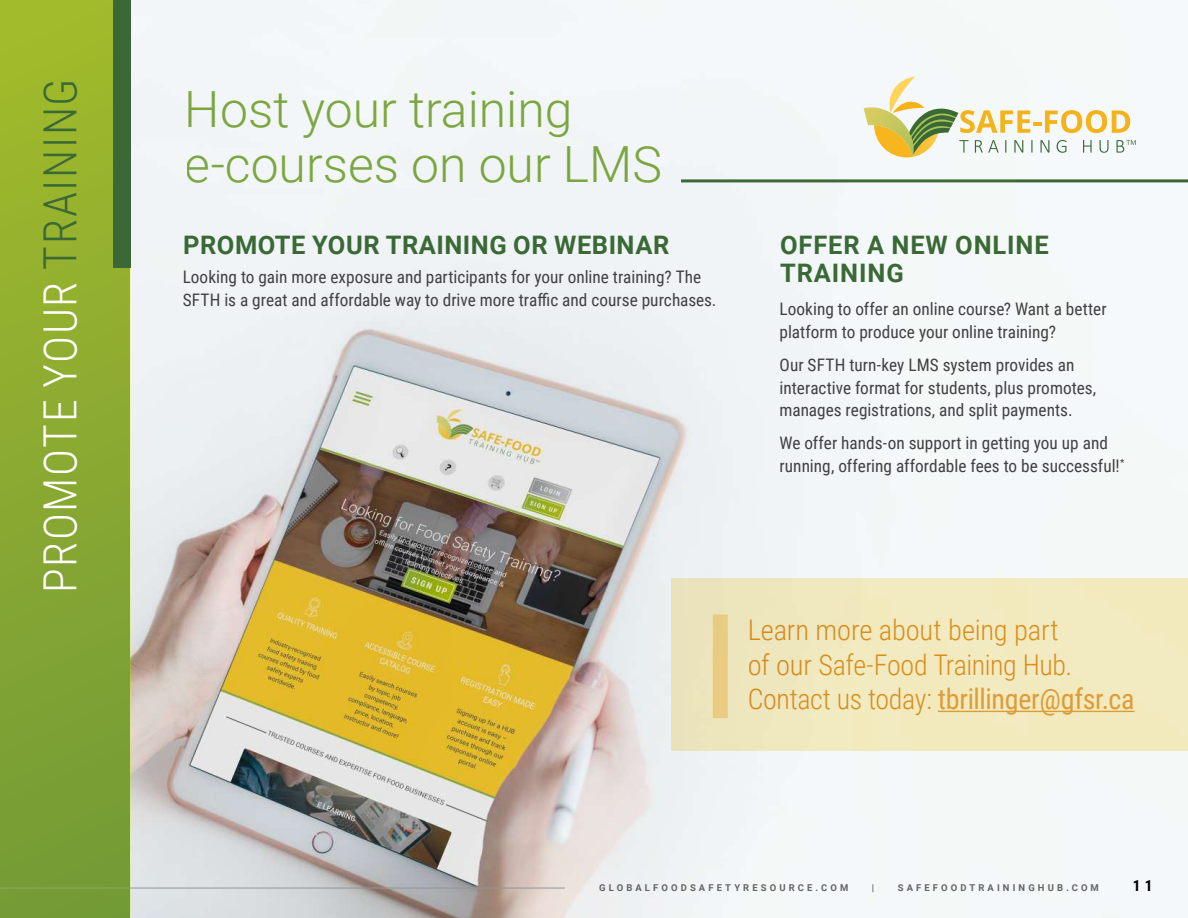
<style>
.page{position:relative;width:1188px;height:918px;background:#fff}
.page>*{position:absolute;margin:0;border:0;box-sizing:border-box;transform-origin:0 0}
.t1{font:300 49.95px/55.7px "Roboto";color:#83ae42}
.t2{font:300 45.75px "Roboto Condensed";letter-spacing:.035em;color:#fff}
.t3{font:300 28.5px/34.5px "Roboto Condensed";letter-spacing:-.01em;color:#e59a24}
.t4{font:700 25.5px/28.5px "Roboto";letter-spacing:.02em;color:#3a6935}
.t5{font:17.25px/22.5px "Roboto Condensed";color:#414042}
.t6{font:700 15.3px "Roboto Condensed";color:#000}
.t7{font:700 9.45px "Roboto";letter-spacing:.33em;color:#636466}
.s1{color:#3a6935}
.s2{font-weight:400;color:#eaab4e}
</style>
<div class="page">
<img style="left:131px;top:0;width:1057px;height:918px">
<hr style="left:0;top:888px;width:565px;height:1px;background:#939598">
<div style="left:671px;top:578px;width:517px;height:173px;background:#f2eabd"></div>
<hr style="left:681px;top:179px;width:507px;height:3px;background:#3a6935">
<div style="left:0;top:0;width:131px;height:918px;background:linear-gradient(to bottom,#a2bb2b,#739937)"></div>
<svg style="left:864px;top:77px;width:272px;height:80px"></svg>
<hr style="left:938px;top:711px;width:196px;height:1px;background:#eaab4e">
<div style="left:713px;top:615px;width:15px;height:103px;background:#e9cc80"></div>
<div style="left:113px;top:0;width:18px;height:268px;background:#3a6935"></div>
<h2 class="t2" style="left:28px;top:593px;width:517px;rotate:-90deg">PROMOTE YOUR <span class="s1">TRAINING</span></h2>
<h1 class="t1" style="left:185px;top:79px;width:479px">Host your training e-courses on our LMS</h1>
<h3 class="t4" style="left:183px;top:229px;width:488px">PROMOTE YOUR TRAINING OR WEBINAR</h3>
<p class="t5" style="left:183px;top:265px;width:535px">Looking to gain more exposure and participants for your online training? The<br>SFTH is a great and affordable way to drive more traffic and course purchases.</p>
<h3 class="t4" style="left:780px;top:229px;width:270px">OFFER A NEW ONLINE<br>TRAINING</h3>
<p class="t5" style="left:780px;top:297px;width:329px">Looking to offer an online course? Want a better platform to produce your online training?</p>
<p class="t5" style="left:780px;top:353px;width:318px">Our SFTH turn-key LMS system provides an interactive format for students, plus promotes, manages registrations, and split payments.</p>
<p class="t5" style="left:780px;top:431px;width:346px">We offer hands-on support in getting you up and running, offering affordable fees to be successful!<sup>*</sup></p>
<h3 class="t3" style="left:748px;top:612px;width:388px">Learn more about being part<br>of our Safe-Food Training Hub.<br>Contact us today: <span class="s2">tbrillinger@gfsr.ca</span></h3>
<p class="t7" style="left:599px;top:881px;width:251px">GLOBALFOODSAFETYRESOURCE.COM</p>
<p class="t7" style="left:872px;top:881px;width:4px">|</p>
<p class="t7" style="left:898px;top:881px;width:203px">SAFEFOODTRAININGHUB.COM</p>
<p class="t6" style="left:1133px;top:874px;width:21px">1 1</p>
</div>
